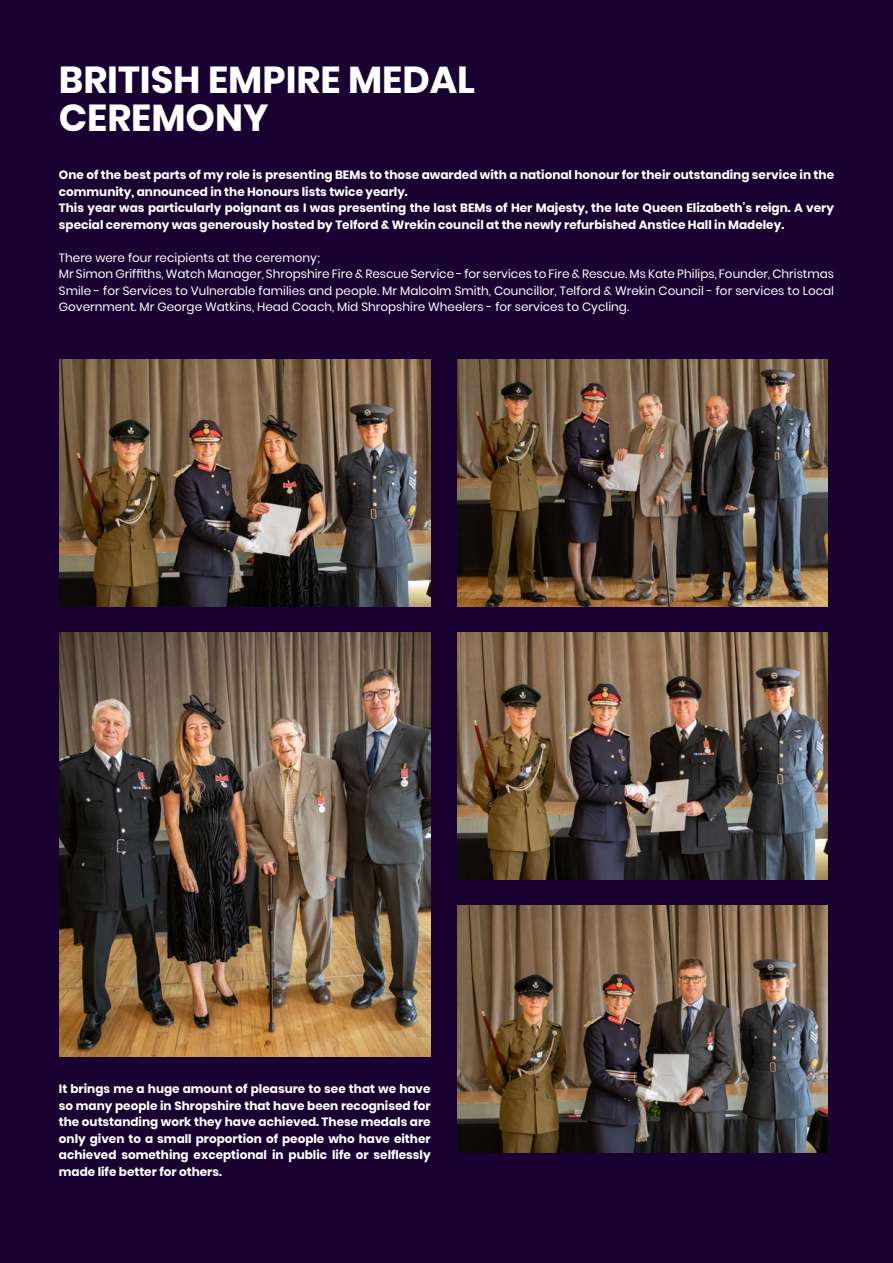
<style>
.page{position:relative;width:893px;height:1263px;background:#190131}
.page>*{position:absolute;margin:0;border:0;box-sizing:border-box;transform-origin:0 0}
.t1{font:700 37.5px/37.5px "Poppins";color:#fff}
.t2{font:700 12px/16.5px "Poppins";color:#fff}
.t3{font:12px/16.5px "Poppins";color:#fff;text-align:justify}
</style>
<div class="page">
<img style="left:60px;top:360px;width:371px;height:247px">
<img style="left:457px;top:360px;width:371px;height:247px">
<img style="left:457px;top:632px;width:371px;height:247px">
<img style="left:457px;top:905px;width:371px;height:247px">
<img style="left:60px;top:632px;width:371px;height:425px">
<p class="t1" style="left:59px;top:62px;width:418px">BRITISH EMPIRE MEDAL<br>CEREMONY</p>
<p class="t2" style="left:59px;top:167px;width:777px">One of the best parts of my role is presenting BEMs to those awarded with a national honour for their outstanding service in the community, announced in the Honours lists twice yearly.</p>
<p class="t2" style="left:59px;top:200px;width:777px">This year was particularly poignant as I was presenting the last BEMs of Her Majesty, the late Queen Elizabeth’s reign. A very special ceremony was generously hosted by Telford &amp; Wrekin council at the newly refurbished Anstice Hall in Madeley.</p>
<p class="t3" style="left:59px;top:249px;width:263px">There were four recipients at the ceremony;</p>
<p class="t3" style="left:59px;top:266px;width:777px">Mr Simon Griffiths, Watch Manager, Shropshire Fire &amp; Rescue Service - for services to Fire &amp; Rescue. Ms Kate Philips, Founder, Christmas Smile - for Services to Vulnerable families and people. Mr Malcolm Smith, Councillor, Telford &amp; Wrekin Council - for services to Local Government. Mr George Watkins, Head Coach, Mid Shropshire Wheelers - for services to Cycling.</p>
<p class="t2" style="left:59px;top:1081px;width:373px;text-align:justify">It brings me a huge amount of pleasure to see that we have so many people in Shropshire that have been recognised for the outstanding work they have achieved. These medals are only given to a small proportion of people who have either achieved something exceptional in public life or selflessly made life better for others.</p>
</div>
